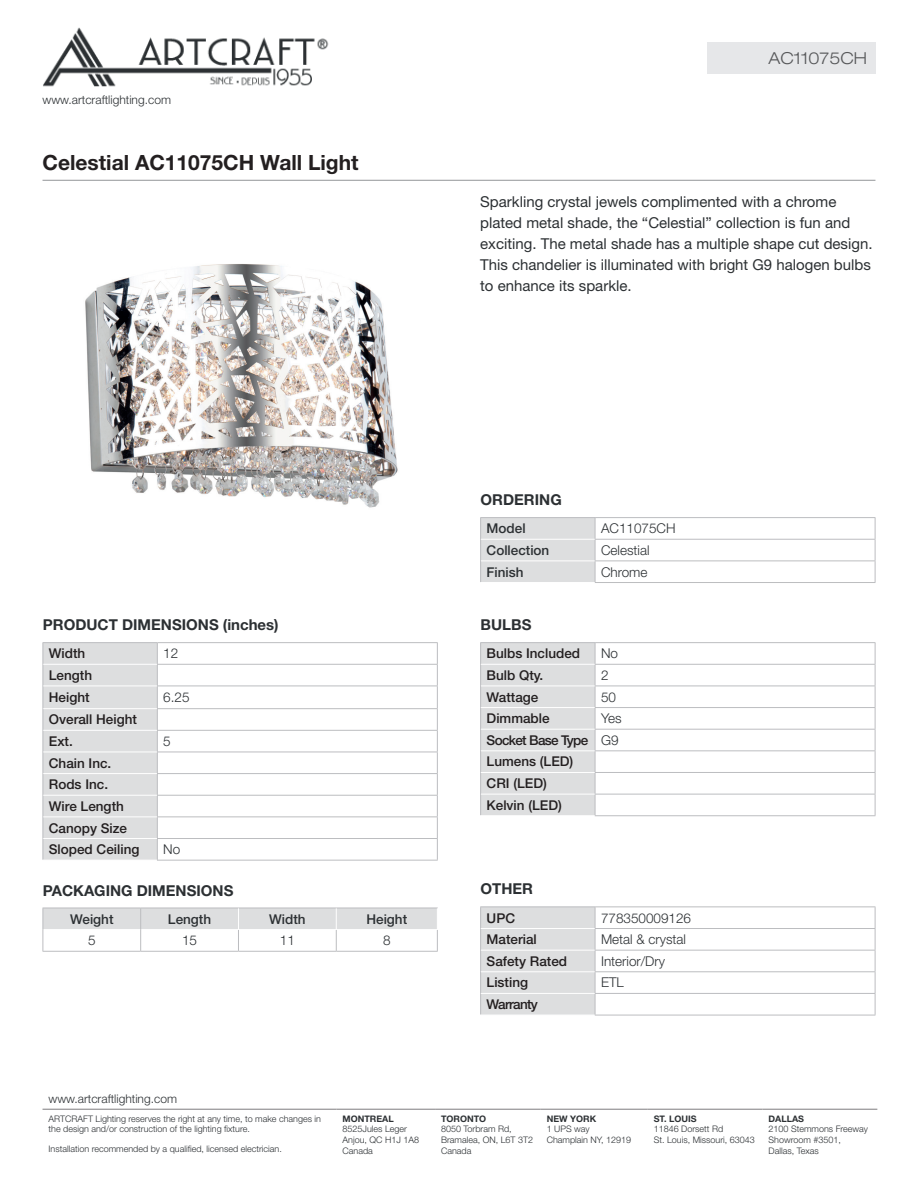
<style>
.page{position:relative;width:918px;height:1188px;background:#fff}
.page>*{position:absolute;margin:0;border:0;box-sizing:border-box;transform-origin:0 0}
.t1{font:700 21px "Helvetica Neue LT Std";color:#231f20}
.t2{font:300 expanded 16.5px "Helvetica Neue LT Std";color:#57585a}
.t3{font:15px/21px "Helvetica Neue LT Std";color:#2c3033}
.t4{font:700 15px "Helvetica Neue LT Std";color:#2c3033}
.t5{font:500 13.5px/21.6px "Helvetica Neue LT Std";color:#231f20}
.t6{font:300 13.5px "Helvetica Neue LT Std";color:#2c3033}
.t7{font:500 13.5px "Helvetica Neue LT Std";color:#2c3033}
.t8{font:500 13.5px "Helvetica Neue LT Std";letter-spacing:-.05em;color:#231f20}
.t9{font:300 12px "Helvetica Neue LT Std";color:#2c3033}
.t10{font:300 9px/10.8px "Helvetica Neue LT Std";color:#2c3033}
.t11{font:700 9px "Helvetica Neue LT Std";color:#2c3033}
.s1{font-weight:300;color:#2c3033}
</style>
<div class="page">
<img style="left:43px;top:27px;width:286px;height:60px">
<hr style="left:43px;top:1109px;width:294px;height:1px;background:#7e7c7f">
<hr style="left:337px;top:1109px;width:98px;height:1px;background:#7e7c7f">
<hr style="left:435px;top:1109px;width:106px;height:1px;background:#7e7c7f">
<hr style="left:541px;top:1109px;width:107px;height:1px;background:#7e7c7f">
<hr style="left:648px;top:1109px;width:115px;height:1px;background:#7e7c7f">
<hr style="left:763px;top:1109px;width:114px;height:1px;background:#7e7c7f">
<hr style="left:43px;top:180px;width:832px;height:1px;background:#939598">
<div style="left:707px;top:43px;width:168px;height:31px;background:#e6e7e9"></div>
<img style="left:85px;top:264px;width:313px;height:244px">
<hr style="left:43px;top:642px;width:114px;height:1px;background:#bcbdc0">
<hr style="left:157px;top:642px;width:281px;height:1px;background:#bcbdc0">
<hr style="left:157px;top:664px;width:281px;height:1px;background:#bcbdc0">
<hr style="left:157px;top:686px;width:281px;height:1px;background:#bcbdc0">
<hr style="left:157px;top:708px;width:281px;height:1px;background:#bcbdc0">
<hr style="left:157px;top:730px;width:281px;height:1px;background:#bcbdc0">
<hr style="left:157px;top:752px;width:281px;height:1px;background:#bcbdc0">
<hr style="left:157px;top:773px;width:281px;height:1px;background:#bcbdc0">
<hr style="left:157px;top:795px;width:281px;height:1px;background:#bcbdc0">
<hr style="left:157px;top:816px;width:281px;height:1px;background:#bcbdc0">
<hr style="left:157px;top:838px;width:281px;height:1px;background:#bcbdc0">
<div style="left:43px;top:643px;width:115px;height:217px;background:#dddedf"></div>
<svg style="left:437px;top:643px;width:1px;height:217px"></svg>
<hr style="left:157px;top:860px;width:281px;height:1px;background:#bcbdc0">
<hr style="left:43px;top:664px;width:114px;height:1px;background:#fff">
<hr style="left:43px;top:686px;width:114px;height:1px;background:#fff">
<hr style="left:43px;top:708px;width:114px;height:1px;background:#fff">
<hr style="left:43px;top:730px;width:114px;height:1px;background:#fff">
<hr style="left:43px;top:752px;width:114px;height:1px;background:#fff">
<hr style="left:43px;top:773px;width:114px;height:1px;background:#fff">
<hr style="left:43px;top:795px;width:114px;height:1px;background:#fff">
<hr style="left:43px;top:816px;width:114px;height:1px;background:#fff">
<hr style="left:43px;top:838px;width:114px;height:1px;background:#fff">
<hr style="left:43px;top:951px;width:98px;height:1px;background:#bcbdc0">
<hr style="left:141px;top:951px;width:97px;height:1px;background:#bcbdc0">
<hr style="left:238px;top:951px;width:98px;height:1px;background:#bcbdc0">
<hr style="left:336px;top:951px;width:102px;height:1px;background:#bcbdc0">
<svg style="left:43px;top:908px;width:395px;height:43px"></svg>
<hr style="left:480px;top:642px;width:115px;height:1px;background:#bcbdc0">
<hr style="left:595px;top:642px;width:280px;height:1px;background:#bcbdc0">
<hr style="left:595px;top:664px;width:280px;height:1px;background:#bcbdc0">
<hr style="left:595px;top:686px;width:280px;height:1px;background:#bcbdc0">
<hr style="left:595px;top:707px;width:280px;height:1px;background:#bcbdc0">
<hr style="left:595px;top:729px;width:280px;height:1px;background:#bcbdc0">
<hr style="left:595px;top:750px;width:280px;height:1px;background:#bcbdc0">
<hr style="left:595px;top:772px;width:280px;height:1px;background:#bcbdc0">
<hr style="left:595px;top:794px;width:280px;height:1px;background:#bcbdc0">
<div style="left:480px;top:643px;width:116px;height:172px;background:#dddedf"></div>
<svg style="left:875px;top:643px;width:1px;height:172px"></svg>
<hr style="left:595px;top:815px;width:280px;height:1px;background:#bcbdc0">
<hr style="left:481px;top:664px;width:114px;height:1px;background:#fff">
<hr style="left:481px;top:686px;width:114px;height:1px;background:#fff">
<hr style="left:481px;top:707px;width:114px;height:1px;background:#fff">
<hr style="left:481px;top:729px;width:114px;height:1px;background:#fff">
<hr style="left:481px;top:750px;width:114px;height:1px;background:#fff">
<hr style="left:481px;top:772px;width:114px;height:1px;background:#fff">
<hr style="left:481px;top:794px;width:114px;height:1px;background:#fff">
<hr style="left:480px;top:906px;width:115px;height:1px;background:#bcbdc0">
<hr style="left:595px;top:906px;width:280px;height:1px;background:#bcbdc0">
<hr style="left:595px;top:928px;width:280px;height:1px;background:#bcbdc0">
<hr style="left:595px;top:950px;width:280px;height:1px;background:#bcbdc0">
<hr style="left:595px;top:971px;width:280px;height:1px;background:#bcbdc0">
<hr style="left:595px;top:993px;width:280px;height:1px;background:#bcbdc0">
<div style="left:480px;top:907px;width:116px;height:108px;background:#dddedf"></div>
<svg style="left:875px;top:907px;width:1px;height:108px"></svg>
<hr style="left:595px;top:1015px;width:280px;height:1px;background:#bcbdc0">
<hr style="left:481px;top:928px;width:114px;height:1px;background:#fff">
<hr style="left:481px;top:950px;width:114px;height:1px;background:#fff">
<hr style="left:481px;top:971px;width:114px;height:1px;background:#fff">
<hr style="left:481px;top:993px;width:114px;height:1px;background:#fff">
<hr style="left:480px;top:517px;width:115px;height:1px;background:#bcbdc0">
<hr style="left:595px;top:517px;width:280px;height:1px;background:#bcbdc0">
<hr style="left:595px;top:539px;width:280px;height:1px;background:#bcbdc0">
<hr style="left:595px;top:561px;width:280px;height:1px;background:#bcbdc0">
<div style="left:480px;top:518px;width:116px;height:64px;background:#dddedf"></div>
<svg style="left:875px;top:518px;width:1px;height:64px"></svg>
<hr style="left:595px;top:582px;width:280px;height:1px;background:#bcbdc0">
<hr style="left:481px;top:539px;width:114px;height:1px;background:#fff">
<hr style="left:481px;top:561px;width:114px;height:1px;background:#fff">
<h3 class="t9" style="left:43px;top:93px;width:130px">www.artcraftlighting.com</h3>
<h1 class="t1" style="left:43px;top:150px;width:318px">Celestial AC11075CH Wall Light</h1>
<h2 class="t2" style="left:769px;top:48px;width:100px">AC11075CH</h2>
<p class="t3" style="left:480px;top:191px;width:394px">Sparkling crystal jewels complimented with a chrome plated metal shade, the “Celestial” collection is fun and exciting. The metal shade has a multiple shape cut design.<br>This chandelier is illuminated with bright G9 halogen bulbs to enhance its sparkle.</p>
<h3 class="t4" style="left:43px;top:615px;width:237px">PRODUCT DIMENSIONS (inches)</h3>
<h3 class="t5" style="left:49px;top:643px;width:38px">Width</h3>
<h3 class="t6" style="left:163px;top:645px;width:17px">12</h3>
<h3 class="t5" style="left:49px;top:664px;width:45px">Length<br>Height</h3>
<h3 class="t6" style="left:163px;top:689px;width:28px">6.25</h3>
<h3 class="t5" style="left:49px;top:709px;width:90px">Overall Height<br>Ext.</h3>
<h3 class="t6" style="left:163px;top:733px;width:9px">5</h3>
<h3 class="t5" style="left:49px;top:752px;width:92px">Chain Inc.<br>Rods Inc.<br>Wire Length<br>Canopy Size<br>Sloped Ceiling</h3>
<h3 class="t6" style="left:163px;top:841px;width:19px">No</h3>
<h3 class="t4" style="left:43px;top:881px;width:192px">PACKAGING DIMENSIONS</h3>
<h3 class="t7" style="left:70px;top:911px;width:45px">Weight</h3>
<h3 class="t7" style="left:168px;top:911px;width:45px">Length</h3>
<h3 class="t7" style="left:269px;top:911px;width:38px">Width</h3>
<h3 class="t7" style="left:366px;top:911px;width:42px">Height</h3>
<h3 class="t6" style="left:88px;top:932px;width:9px">5</h3>
<h3 class="t6" style="left:182px;top:932px;width:17px">15</h3>
<h3 class="t6" style="left:280px;top:932px;width:17px">11</h3>
<h3 class="t6" style="left:383px;top:932px;width:9px">8</h3>
<h3 class="t4" style="left:481px;top:490px;width:83px">ORDERING</h3>
<h3 class="t7" style="left:487px;top:520px;width:41px">Model</h3>
<h3 class="t6" style="left:601px;top:520px;width:76px">AC11075CH</h3>
<h3 class="t7" style="left:487px;top:542px;width:64px">Collection</h3>
<h3 class="t6" style="left:601px;top:542px;width:50px">Celestial</h3>
<h3 class="t7" style="left:487px;top:564px;width:39px">Finish</h3>
<h3 class="t6" style="left:601px;top:563px;width:48px">Chrome</h3>
<h3 class="t4" style="left:481px;top:615px;width:52px">BULBS</h3>
<h3 class="t5" style="left:487px;top:643px;width:95px">Bulbs Included</h3>
<h3 class="t6" style="left:601px;top:645px;width:19px">No</h3>
<h3 class="t5" style="left:487px;top:664px;width:58px">Bulb Qty.</h3>
<h3 class="t6" style="left:601px;top:667px;width:9px">2</h3>
<h3 class="t5" style="left:487px;top:686px;width:53px">Wattage</h3>
<h3 class="t6" style="left:601px;top:689px;width:17px">50</h3>
<h3 class="t5" style="left:487px;top:707px;width:65px">Dimmable</h3>
<h3 class="t5" style="left:487px;top:707px;width:136px;text-indent:114px"><span class="s1">Yes<br></span>Socket Base Type <span class="s1">G9<br></span>Lumens (LED)<br>CRI (LED)<br>Kelvin (LED)</h3>
<h3 class="t4" style="left:481px;top:879px;width:54px">OTHER</h3>
<h3 class="t5" style="left:487px;top:907px;width:30px">UPC</h3>
<h3 class="t6" style="left:601px;top:909px;width:92px">778350009126</h3>
<h3 class="t5" style="left:487px;top:928px;width:52px">Material</h3>
<h3 class="t6" style="left:601px;top:931px;width:87px">Metal &amp; crystal</h3>
<h3 class="t5" style="left:487px;top:950px;width:82px">Safety Rated</h3>
<h3 class="t6" style="left:601px;top:953px;width:66px">Interior/Dry</h3>
<h3 class="t5" style="left:487px;top:972px;width:43px">Listing</h3>
<h3 class="t6" style="left:601px;top:974px;width:24px">ETL</h3>
<h3 class="t8" style="left:487px;top:996px;width:53px">Warranty</h3>
<h3 class="t9" style="left:49px;top:1092px;width:130px">www.artcraftlighting.com</h3>
<p class="t10" style="left:49px;top:1113px;width:274px">ARTCRAFT Lighting reserves the right at any time, to make changes in the design and/or construction of the lighting fixture.</p>
<p class="t10" style="left:49px;top:1143px;width:235px">Installation recommended by a qualified, licensed electrician.</p>
<p class="t11" style="left:343px;top:1113px;width:53px">MONTREAL</p>
<p class="t10" style="left:343px;top:1124px;width:78px">8525Jules Leger<br>Anjou, QC H1J 1A8<br>Canada</p>
<p class="t11" style="left:441px;top:1113px;width:47px">TORONTO</p>
<p class="t10" style="left:441px;top:1124px;width:94px">8050 Torbram Rd,<br>Bramalea, ON, L6T 3T2<br>Canada</p>
<p class="t11" style="left:547px;top:1113px;width:51px">NEW YORK</p>
<p class="t10" style="left:547px;top:1124px;width:86px">1 UPS way<br>Champlain NY, 12919</p>
<p class="t11" style="left:654px;top:1113px;width:44px">ST. LOUIS</p>
<p class="t10" style="left:654px;top:1124px;width:103px">11846 Dorsett Rd<br>St. Louis, Missouri, 63043</p>
<p class="t11" style="left:769px;top:1113px;width:37px">DALLAS</p>
<p class="t10" style="left:769px;top:1124px;width:101px">2100 Stemmons Freeway<br>Showroom #3501,<br>Dallas, Texas</p>
</div>
